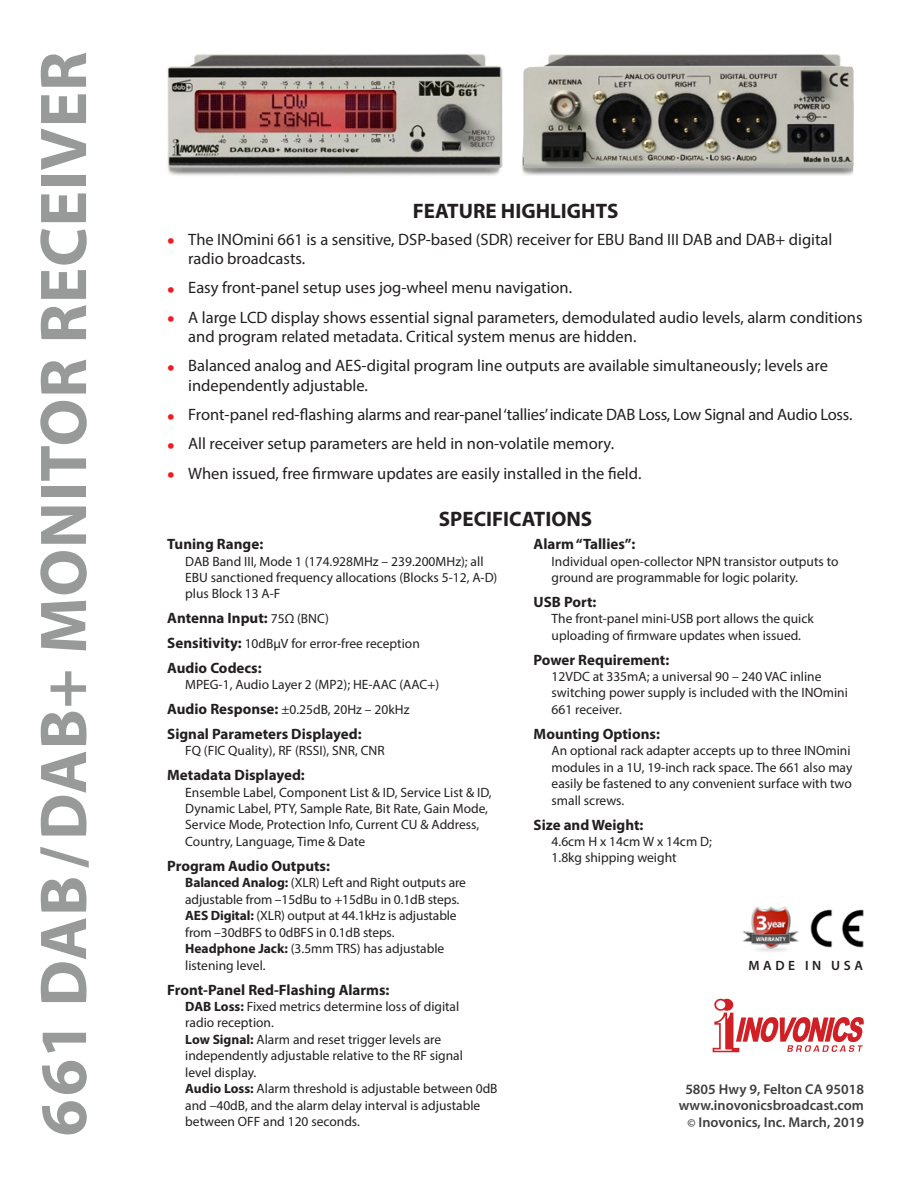
<style>
.page{position:relative;width:918px;height:1188px;background:#fff}
.page>*{position:absolute;margin:0;border:0;box-sizing:border-box;transform-origin:0 0}
.t1{font:700 66.75px "Myriad Pro";letter-spacing:.01em;color:#989999}
.t2{font:700 21px "Myriad Pro";color:#231f20}
.t3{font:16.5px/19.5px "Myriad Pro";color:#231f20}
.t4{font:700 15px "Myriad Pro";color:#231f20}
.t5{font:600 14.25px/16.5px "Myriad Pro";color:#3e3e3f;text-align:right}
.t6{font:13.5px/16.5px "Myriad Pro";color:#231f20}
.t7{font:600 13.5px "Myriad Pro";letter-spacing:.27em;color:#231f20}
.s1{font-size:27px;color:#ee1d23}
.s2{font-weight:400;font-size:13.5px}
.s3{font-weight:700;font-size:15px}
.s4{font-weight:700}
.s5{font-size:12px}
</style>
<div class="page">
<img style="left:167px;top:54px;width:336px;height:122px">
<img style="left:522px;top:54px;width:332px;height:122px">
<img style="left:523px;top:67px;width:331px;height:100px">
<svg style="left:713px;top:999px;width:151px;height:53px"></svg>
<img style="left:742px;top:906px;width:58px;height:46px">
<img style="left:810px;top:909px;width:54px;height:39px">
<h1 class="t1" style="left:20px;top:1136px;width:1086px;rotate:-90deg">661 DAB / DAB+ MONITOR RECEIVER</h1>
<h2 class="t2" style="left:413px;top:197px;width:207px">FEATURE HIGHLIGHTS</h2>
<p class="t3" style="left:188px;top:229px;width:646px;text-indent:-21px"><span class="s1">•</span> The INOmini 661 is a sensitive, DSP-based (SDR) receiver for EBU Band III DAB and DAB+ digital radio broadcasts.</p>
<p class="t3" style="left:167px;top:278px;width:406px"><span class="s1">•</span> Easy front-panel setup uses jog-wheel menu navigation.</p>
<p class="t3" style="left:188px;top:307px;width:676px;text-indent:-21px"><span class="s1">•</span> A large LCD display shows essential signal parameters, demodulated audio levels, alarm conditions and program related metadata. Critical system menus are hidden.</p>
<p class="t3" style="left:188px;top:356px;width:641px;text-indent:-21px"><span class="s1">•</span> Balanced analog and AES-digital program line outputs are available simultaneously; levels are independently adjustable.</p>
<p class="t3" style="left:167px;top:404px;width:687px"><span class="s1">•</span> Front-panel red-flashing alarms and rear-panel ‘tallies’ indicate DAB Loss, Low Signal and Audio Loss.</p>
<p class="t3" style="left:167px;top:434px;width:448px"><span class="s1">•</span> All receiver setup parameters are held in non-volatile memory.</p>
<p class="t3" style="left:167px;top:463px;width:476px"><span class="s1">•</span> When issued, free firmware updates are easily installed in the field.</p>
<h2 class="t2" style="left:439px;top:505px;width:155px">SPECIFICATIONS</h2>
<p class="t4" style="left:167px;top:534px;width:97px">Tuning Range:</p>
<p class="t6" style="left:185px;top:553px;width:314px">DAB Band III, Mode 1 (174.928MHz – 239.200MHz); all<br>EBU sanctioned frequency allocations (Blocks 5-12, A-D) plus Block 13 A-F</p>
<p class="t4" style="left:167px;top:608px;width:163px">Antenna Input: <span class="s2">75Ω (BNC)</span></p>
<p class="t6" style="left:167px;top:635px;width:254px"><span class="s3">Sensitivity:</span> 10dBμV for error-free reception</p>
<p class="t4" style="left:167px;top:658px;width:96px">Audio Codecs:</p>
<p class="t6" style="left:167px;top:672px;width:274px;line-height:24.8px;text-indent:18px">MPEG-1, Audio Layer 2 (MP2); HE-AAC (AAC+)<br><span class="s3">Audio Response:</span> ±0.25dB, 20Hz – 20kHz</p>
<p class="t4" style="left:167px;top:724px;width:196px">Signal Parameters Displayed:</p>
<p class="t6" style="left:185px;top:742px;width:201px">FQ (FIC Quality), RF (RSSI), SNR, CNR</p>
<p class="t4" style="left:167px;top:765px;width:139px">Metadata Displayed:</p>
<p class="t6" style="left:185px;top:784px;width:308px">Ensemble Label, Component List &amp; ID, Service List &amp; ID, Dynamic Label, PTY, Sample Rate, Bit Rate, Gain Mode, Service Mode, Protection Info, Current CU &amp; Address, Country, Language, Time &amp; Date</p>
<p class="t4" style="left:167px;top:856px;width:164px">Program Audio Outputs:</p>
<p class="t6" style="left:185px;top:874px;width:282px"><span class="s4">Balanced Analog:</span> (XLR) Left and Right outputs are adjustable from –15dBu to +15dBu in 0.1dB steps.<br><span class="s4">AES Digital:</span> (XLR) output at 44.1kHz is adjustable from –30dBFS to 0dBFS in 0.1dB steps.<br><span class="s4">Headphone Jack:</span> (3.5mm TRS) has adjustable listening level.</p>
<p class="t4" style="left:167px;top:980px;width:224px">Front-Panel Red-Flashing Alarms:</p>
<p class="t6" style="left:185px;top:998px;width:314px"><span class="s4">DAB Loss:</span> Fixed metrics determine loss of digital<br>radio reception.<br><span class="s4">Low Signal:</span> Alarm and reset trigger levels are independently adjustable relative to the RF signal<br>level display.<br><span class="s4">Audio Loss:</span> Alarm threshold is adjustable between 0dB and –40dB, and the alarm delay interval is adjustable between OFF and 120 seconds.</p>
<p class="t4" style="left:534px;top:534px;width:103px">Alarm “Tallies”:</p>
<p class="t6" style="left:552px;top:553px;width:288px">Individual open-collector NPN transistor outputs to ground are programmable for logic polarity.</p>
<p class="t4" style="left:534px;top:592px;width:64px">USB Port:</p>
<p class="t6" style="left:552px;top:610px;width:264px">The front-panel mini-USB port allows the quick uploading of firmware updates when issued.</p>
<p class="t4" style="left:534px;top:650px;width:137px">Power Requirement:</p>
<p class="t6" style="left:552px;top:668px;width:298px">12VDC at 335mA; a universal 90 – 240 VAC inline switching power supply is included with the INOmini<br>661 receiver.</p>
<p class="t4" style="left:534px;top:724px;width:128px">Mounting Options:</p>
<p class="t6" style="left:552px;top:742px;width:302px">An optional rack adapter accepts up to three INOmini modules in a 1U, 19-inch rack space. The 661 also may easily be fastened to any convenient surface with two small screws.</p>
<p class="t4" style="left:534px;top:815px;width:111px">Size and Weight:</p>
<p class="t6" style="left:552px;top:833px;width:162px">4.6cm H x 14cm W x 14cm D;<br>1.8kg shipping weight</p>
<p class="t7" style="left:748px;top:957px;width:116px">MADE IN USA</p>
<p class="t5" style="left:679px;top:1080px;width:187px">5805 Hwy 9, Felton CA 95018 www.inovonicsbroadcast.com <span class="s5">©</span> Inovonics, Inc. March, 2019</p>
</div>
